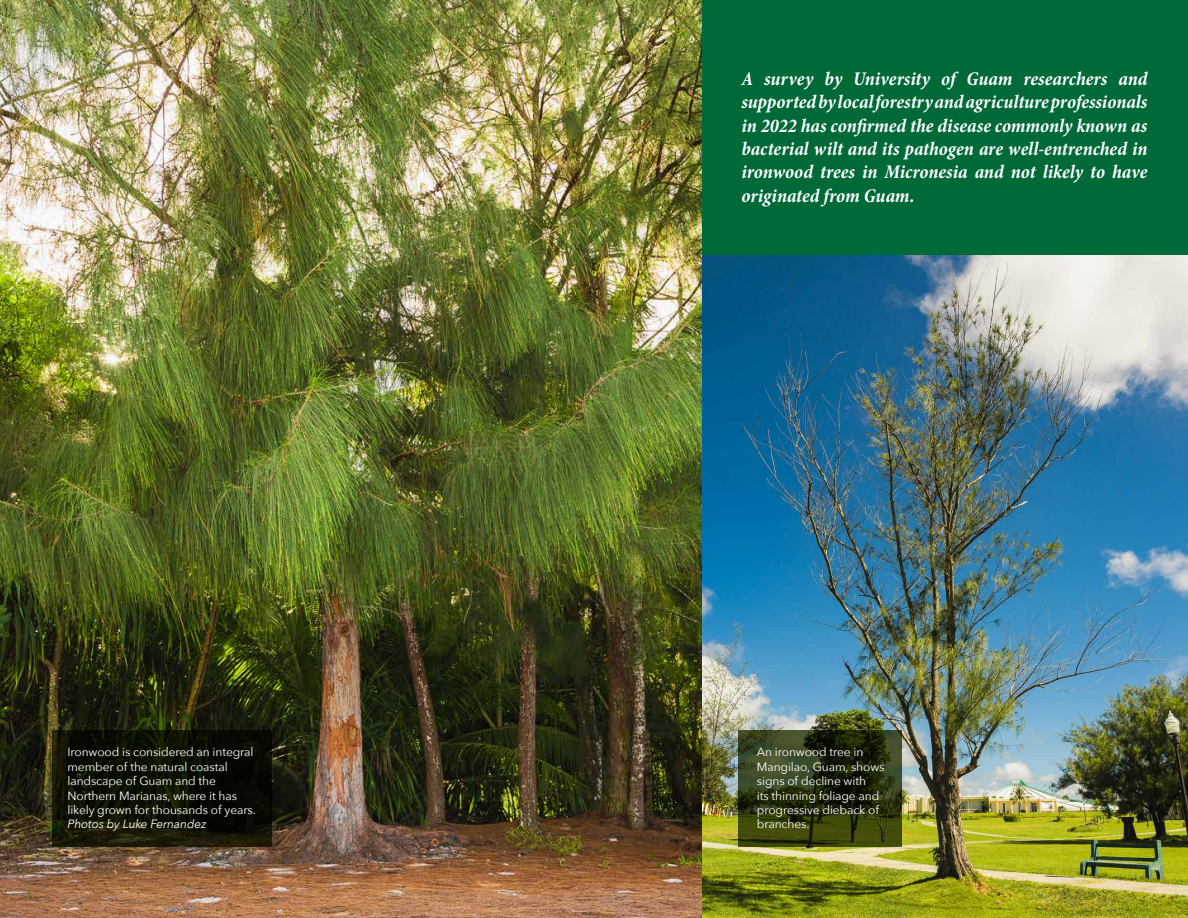
<style>
.page{position:relative;width:1188px;height:918px;background:#fff}
.page>*{position:absolute;margin:0;border:0;box-sizing:border-box;transform-origin:0 0}
.t1{font:italic 700 condensed 19.5px/23.4px "Minion Pro";letter-spacing:-.005em;color:#fff;text-align:justify}
.t2{font:12px/14.4px "Avenir Next";letter-spacing:-.01em;color:#fff}
.t3{font:italic 12px "Avenir Next";letter-spacing:-.01em;color:#fff}
</style>
<div class="page">
<div style="left:684px;top:0;width:504px;height:264px;background:#006938"></div>
<img style="left:702px;top:256px;width:486px;height:662px">
<img style="left:0;top:0;width:702px;height:918px">
<svg style="left:52px;top:730px;width:220px;height:117px;background:#0e1003"></svg>
<svg style="left:739px;top:730px;width:163px;height:117px;background:#2d3611"></svg>
<p class="t2" style="left:68px;top:744px;width:190px">Ironwood is considered an integral member of the natural coastal landscape of Guam and the<br>Northern Marianas, where it has likely grown for thousands of years.</p>
<p class="t3" style="left:68px;top:814px;width:140px">Photos by Luke Fernandez</p>
<p class="t1" style="left:741px;top:67px;width:408px">A survey by University of Guam researchers and supported by local forestry and agriculture professionals in 2022 has confirmed the disease commonly known as bacterial wilt and its pathogen are well-entrenched in ironwood trees in Micronesia and not likely to have originated from Guam.</p>
<p class="t2" style="left:757px;top:744px;width:129px">An ironwood tree in<br>Mangilao, Guam, shows signs of decline with<br>its thinning foliage and progressive dieback of branches.</p>
</div>
